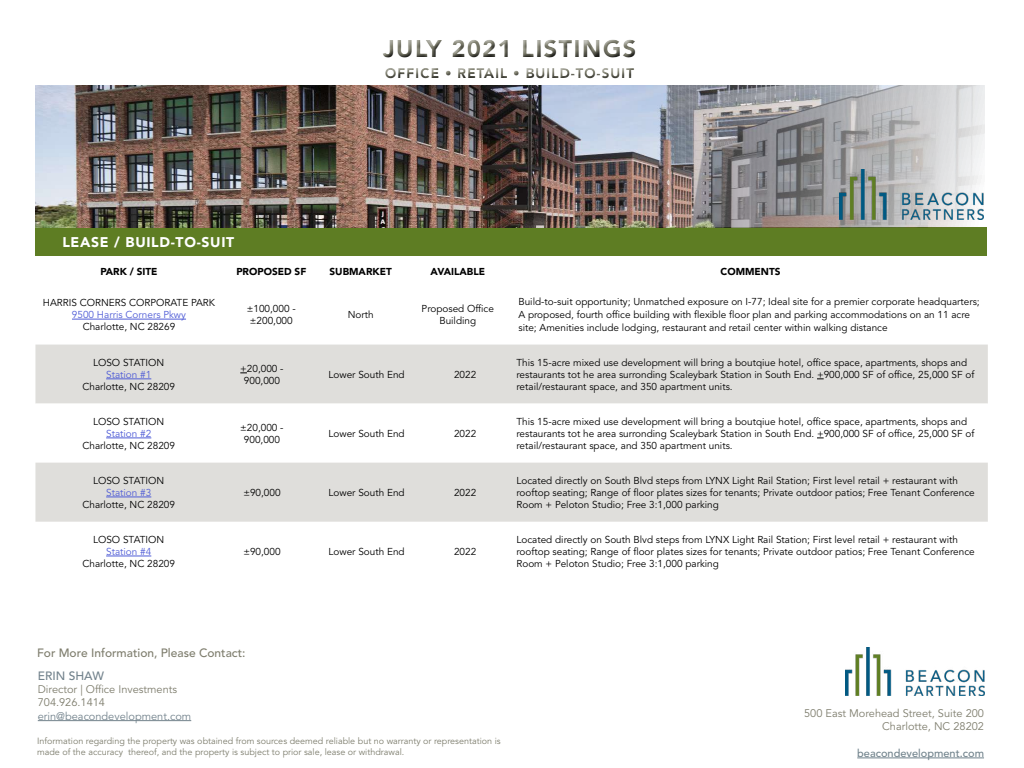
<style>
.page{position:relative;width:1024px;height:768px;background:#fff}
.page>*{position:absolute;margin:0;border:0;box-sizing:border-box;transform-origin:0 0}
.t1{font:900 24px "Avenir LT Std";letter-spacing:.05em;color:#7d7d6d}
.t2{font:900 14px "Avenir LT Std";letter-spacing:.05em;color:#7d7d6d}
.t3{font:900 14px "Avenir LT Std";letter-spacing:.05em;color:#fff}
.t4{font:500 12px "Avenir LT Std";color:#7e7d6d}
.t5{font:500 12px "Avenir LT Std";color:#72828c}
.t6{font:11px/13.2px "Avenir LT Std";color:#7e7d6d;text-align:right}
.t7{font:11px "Avenir LT Std";color:#72828c}
.t8{font:500 11px "Avenir LT Std";color:#71838c}
.t9{font:10px/12px "Avenir LT Std";color:#000}
.t10{font:10px "Avenir LT Std";color:#4f5cd6}
.t11{font:900 10px "Avenir LT Std";color:#000}
.t12{font:9px/10.8px "Avenir LT Std";color:#7d7d6d}
</style>
<div class="page">
<div style="left:377px;top:35px;width:266px;height:50px;background:#000;opacity:.75"></div>
<img style="left:845px;top:647px;width:140px;height:49px">
<hr style="left:857px;top:758px;width:127px;height:1px;background:#71838c">
<div style="left:35px;top:227px;width:952px;height:29px;background:#5e7d23"></div>
<hr style="left:72px;top:319px;width:114px;height:1px;background:#4f5cd6">
<img style="left:35px;top:86px;width:950px;height:141px">
<hr style="left:38px;top:720px;width:153px;height:1px;background:#72828c">
<div style="left:35px;top:345px;width:953px;height:59px;background:#dfdedb"></div>
<svg style="left:36px;top:437px;width:952px;height:120px"></svg>
<div style="left:35px;top:463px;width:953px;height:59px;background:#dfdedb"></div>
<hr style="left:106px;top:379px;width:45px;height:1px;background:#4f5cd6">
<hr style="left:106px;top:438px;width:45px;height:1px;background:#4f5cd6">
<hr style="left:106px;top:497px;width:45px;height:1px;background:#4f5cd6">
<hr style="left:106px;top:556px;width:45px;height:1px;background:#4f5cd6">
<img style="left:839px;top:170px;width:145px;height:50px">
<h1 class="t1" style="left:383px;top:34px;width:255px">JULY 2021 LISTINGS</h1>
<h2 class="t2" style="left:385px;top:64px;width:251px">OFFICE • RETAIL • BUILD-TO-SUIT</h2>
<h2 class="t3" style="left:62px;top:233px;width:173px">LEASE / BUILD-TO-SUIT</h2>
<p class="t11" style="left:100px;top:265px;width:59px">PARK / SITE</p>
<p class="t11" style="left:236px;top:265px;width:71px">PROPOSED SF</p>
<p class="t11" style="left:330px;top:265px;width:64px">SUBMARKET</p>
<p class="t11" style="left:431px;top:265px;width:56px">AVAILABLE</p>
<p class="t11" style="left:721px;top:265px;width:61px">COMMENTS</p>
<p class="t9" style="left:43px;top:297px;width:174px">HARRIS CORNERS CORPORATE PARK</p>
<p class="t10" style="left:72px;top:309px;width:116px">9500 Harris Corners Pkwy</p>
<p class="t9" style="left:83px;top:321px;width:94px">Charlotte, NC 28269</p>
<p class="t9" style="left:247px;top:303px;width:50px;text-align:center">±100,000 - ±200,000</p>
<p class="t9" style="left:348px;top:309px;width:27px">North</p>
<p class="t9" style="left:422px;top:303px;width:74px;text-align:center">Proposed Office<br>Building</p>
<p class="t9" style="left:518px;top:295px;width:463px;line-height:13px">Build-to-suit opportunity; Unmatched exposure on I-77; Ideal site for a premier corporate headquarters;<br>A proposed, fourth office building with flexible floor plan and parking accommodations on an 11 acre site; Amenities include lodging, restaurant and retail center within walking distance</p>
<p class="t9" style="left:93px;top:357px;width:73px">LOSO STATION</p>
<p class="t10" style="left:106px;top:369px;width:47px">Station #1</p>
<p class="t9" style="left:82px;top:381px;width:94px">Charlotte, NC 28209</p>
<p class="t9" style="left:240px;top:363px;width:45px;text-align:center">+20,000 -<br>900,000</p>
<p class="t9" style="left:329px;top:369px;width:78px">Lower South End</p>
<p class="t9" style="left:454px;top:369px;width:24px">2022</p>
<p class="t9" style="left:516px;top:357px;width:459px">This 15-acre mixed use development will bring a boutqiue hotel, office space, apartments, shops and restaurants tot he area surronding Scaleybark Station in South End. +900,000 SF of office, 25,000 SF of retail/restaurant space, and 350 apartment units.</p>
<p class="t9" style="left:93px;top:416px;width:73px">LOSO STATION</p>
<p class="t10" style="left:106px;top:428px;width:47px">Station #2</p>
<p class="t9" style="left:82px;top:440px;width:94px">Charlotte, NC 28209</p>
<p class="t9" style="left:240px;top:422px;width:45px;text-align:center">±20,000 -<br>900,000</p>
<p class="t9" style="left:329px;top:428px;width:78px">Lower South End</p>
<p class="t9" style="left:454px;top:428px;width:24px">2022</p>
<p class="t9" style="left:516px;top:416px;width:459px">This 15-acre mixed use development will bring a boutqiue hotel, office space, apartments, shops and restaurants tot he area surronding Scaleybark Station in South End. +900,000 SF of office, 25,000 SF of retail/restaurant space, and 350 apartment units.</p>
<p class="t9" style="left:93px;top:475px;width:73px">LOSO STATION</p>
<p class="t10" style="left:106px;top:487px;width:47px">Station #3</p>
<p class="t9" style="left:82px;top:499px;width:94px">Charlotte, NC 28209</p>
<p class="t9" style="left:243px;top:487px;width:39px">±90,000</p>
<p class="t9" style="left:329px;top:487px;width:78px">Lower South End</p>
<p class="t9" style="left:454px;top:487px;width:24px">2022</p>
<p class="t9" style="left:516px;top:475px;width:460px">Located directly on South Blvd steps from LYNX Light Rail Station; First level retail + restaurant with rooftop seating; Range of floor plates sizes for tenants; Private outdoor patios; Free Tenant Conference<br>Room + Peloton Studio; Free 3:1,000 parking</p>
<p class="t9" style="left:93px;top:534px;width:73px">LOSO STATION</p>
<p class="t10" style="left:106px;top:546px;width:47px">Station #4</p>
<p class="t9" style="left:82px;top:558px;width:94px">Charlotte, NC 28209</p>
<p class="t9" style="left:243px;top:546px;width:39px">±90,000</p>
<p class="t9" style="left:329px;top:546px;width:78px">Lower South End</p>
<p class="t9" style="left:454px;top:546px;width:24px">2022</p>
<p class="t9" style="left:516px;top:534px;width:460px">Located directly on South Blvd steps from LYNX Light Rail Station; First level retail + restaurant with rooftop seating; Range of floor plates sizes for tenants; Private outdoor patios; Free Tenant Conference<br>Room + Peloton Studio; Free 3:1,000 parking</p>
<p class="t4" style="left:37px;top:646px;width:210px">For More Information, Please Contact:</p>
<p class="t5" style="left:38px;top:669px;width:68px">ERIN SHAW</p>
<p class="t6" style="left:38px;top:683px;width:141px;text-align:left">Director | Office Investments<br>704.926.1414</p>
<p class="t7" style="left:38px;top:709px;width:155px">erin@beacondevelopment.com</p>
<p class="t12" style="left:37px;top:736px;width:465px">Information regarding the property was obtained from sources deemed reliable but no warranty or representation is made of the accuracy thereof, and the property is subject to prior sale, lease or withdrawal.</p>
<p class="t6" style="left:804px;top:707px;width:181px">500 East Morehead Street, Suite 200<br>Charlotte, NC 28202</p>
<p class="t8" style="left:857px;top:747px;width:128px">beacondevelopment.com</p>
</div>
